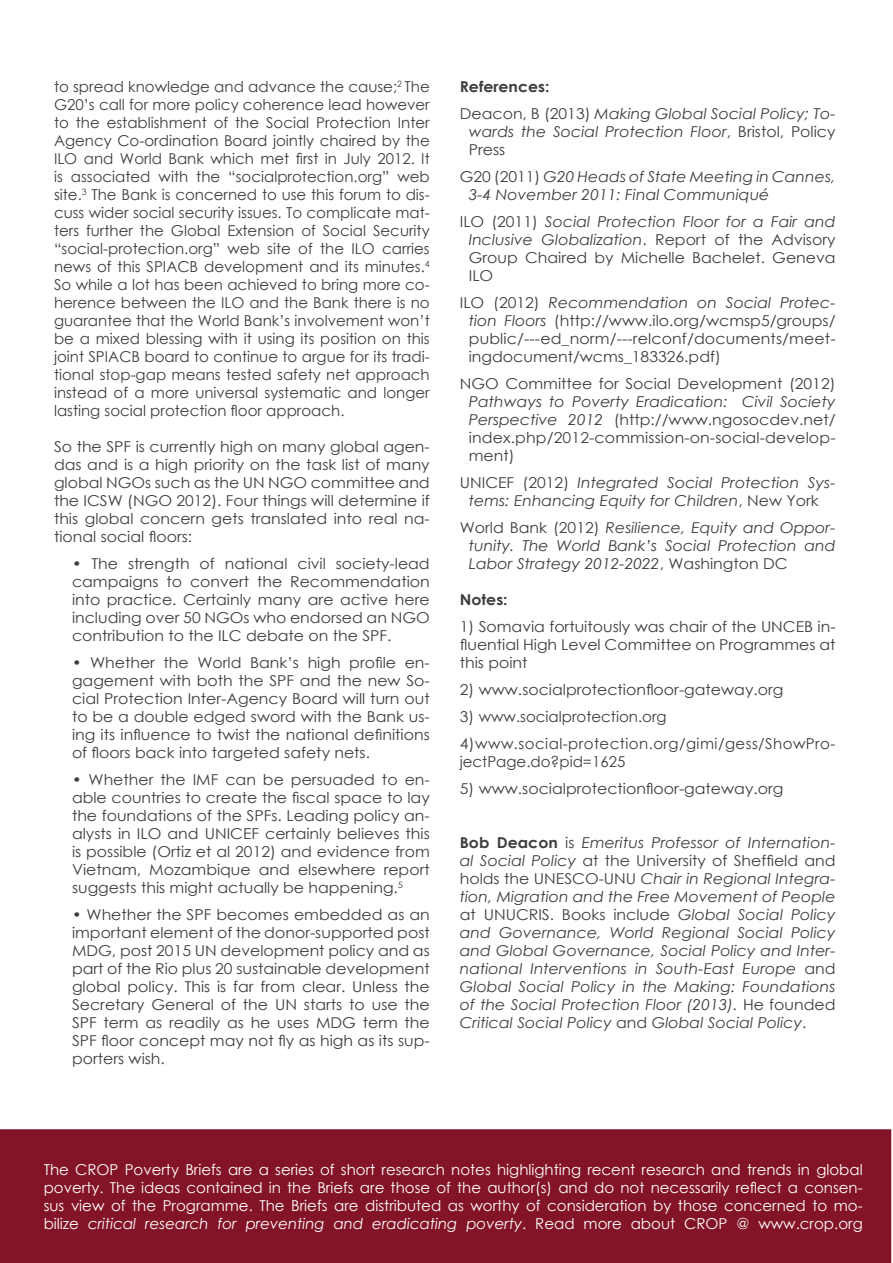
<style>
.page{position:relative;width:893px;height:1263px;background:#fff}
.page>*{position:absolute;margin:0;border:0;box-sizing:border-box;transform-origin:0 0}
.t1{font:15px/18px "Century Gothic";color:#3e3e3f;text-align:justify;scale:1.05 1}
.t2{font:15px/18px "Century Gothic";color:#3e3e3f;text-align:justify}
.t3{font:italic 15px/18px "Century Gothic";color:#3e3e3f;scale:1.05 1}
.t4{font:15px/18px "Century Gothic";color:#fff;text-align:justify}
.t5{font:15px/27px "Century Gothic";letter-spacing:.03em;color:#3e3e3f;scale:1.05 1}
.t6{font:700 15px "Century Gothic";color:#3e3e3f;scale:1.05 1}
.s1{font-weight:700;font-style:normal}
.s2{font-style:normal}
.s3{font-style:italic}
</style>
<div class="page">
<div style="left:0;top:1129px;width:891px;height:134px;background:#831326"></div>
<p class="t2" style="left:54px;top:77px;width:377px">to spread knowledge and advance the cause;<sup>2</sup> The G20’s call for more policy coherence lead however to the establishment of the Social Protection Inter Agency Co-ordination Board jointly chaired by the ILO and World Bank which met first in July 2012. It is associated with the “socialprotection.org” web site.<sup>3</sup> The Bank is concerned to use this forum to dis&shy;cuss wider social security issues. To complicate mat&shy;ters further the Global Extension of Social Security “social-protection.org” web site of the ILO carries news of this SPIACB development and its minutes.<sup>4<br></sup>So while a lot has been achieved to bring more co&shy;herence between the ILO and the Bank there is no guarantee that the World Bank’s involvement won’t be a mixed blessing with it using its position on this joint SPIACB board to continue to argue for its tradi&shy;tional stop-gap means tested safety net approach instead of a more universal systematic and longer lasting social protection floor approach.</p>
<p class="t1" style="left:54px;top:437px;width:359px">So the SPF is currently high on many global agen&shy;das and is a high priority on the task list of many global NGOs such as the UN NGO committee and the ICSW (NGO 2012). Four things will determine if this global concern gets translated into real na&shy;tional social floors:</p>
<p class="t1" style="left:72px;top:554px;width:342px">• The strength of national civil society-lead campaigns to convert the Recommendation into practice. Certainly many are active here including over 50 NGOs who endorsed an NGO contribution to the ILC debate on the SPF.</p>
<p class="t1" style="left:72px;top:653px;width:342px">• Whether the World Bank’s high profile en&shy;gagement with both the SPF and the new So&shy;cial Protection Inter-Agency Board will turn out to be a double edged sword with the Bank us&shy;ing its influence to twist the national definitions of floors back into targeted safety nets.</p>
<p class="t1" style="left:72px;top:770px;width:342px">• Whether the IMF can be persuaded to en&shy;able countries to create the fiscal space to lay the foundations of the SPFs. Leading policy an&shy;alysts in ILO and UNICEF certainly believes this is possible (Ortiz et al 2012) and evidence from Vietnam, Mozambique and elsewhere report suggests this might actually be happening.<sup>5</sup></p>
<p class="t1" style="left:72px;top:905px;width:342px">• Whether the SPF becomes embedded as an important element of the donor-supported post MDG, post 2015 UN development policy and as part of the Rio plus 20 sustainable development global policy. This is far from clear. Unless the Secretary General of the UN starts to use the SPF term as readily as he uses MDG term the SPF floor concept may not fly as high as its sup&shy;porters wish.</p>
<p class="t3" style="left:460px;top:73px;width:359px;line-height:27px"><span class="s1">References:<br></span><span class="s2">Deacon, B (2013)</span> Making Global Social Policy; To-</p>
<p class="t3" style="left:469px;top:122px;width:351px">wards the Social Protection Floor<span class="s2">, Bristol, Policy<br>Press</span></p>
<p class="t3" style="left:469px;top:167px;width:351px;text-indent:-9px"><span class="s2">G20 (2011)</span> G20 Heads of State Meeting in Cannes,<br>3-4 November 2011: Final Communiqué</p>
<p class="t1" style="left:469px;top:212px;width:351px;text-indent:-9px">ILO (2011) <span class="s3">Social Protection Floor for a Fair and Inclusive Globalization</span>. Report of the Advisory Group Chaired by Michelle Bachelet. Geneva ILO</p>
<p class="t1" style="left:469px;top:293px;width:351px;text-indent:-9px">ILO (2012) <span class="s3">Recommendation on Social Protec&shy;tion Floors</span> (http://www.ilo.org/wcmsp5/groups/ public/---ed_norm/---relconf/documents/meet&shy;ingdocument/wcms_183326.pdf)</p>
<p class="t1" style="left:460px;top:374px;width:359px">NGO Committee for Social Development (2012)</p>
<p class="t1" style="left:469px;top:392px;width:351px"><span class="s3">Pathways to Poverty Eradication: Civil Society Perspective 2012</span> (http://www.ngosocdev.net/ index.php/2012-commission-on-social-develop&shy;ment)</p>
<p class="t3" style="left:460px;top:473px;width:359px;text-align:center"><span class="s2">UNICEF (2012)</span> Integrated Social Protection Sys&shy;tems: Enhancing Equity for Children<span class="s2">, New York</span></p>
<p class="t3" style="left:469px;top:518px;width:351px;text-align:justify;text-indent:-9px"><span class="s2">World Bank (2012)</span> Resilience, Equity and Oppor&shy;tunity. The World Bank’s Social Protection and Labor Strategy 2012-2022<span class="s2">, Washington DC</span></p>
<p class="t6" style="left:460px;top:588px;width:47px">Notes:</p>
<p class="t1" style="left:460px;top:617px;width:359px">1) Somavia fortuitously was chair of the UNCEB in&shy;fluential High Level Committee on Programmes at this point</p>
<p class="t1" style="left:460px;top:680px;width:310px">2) www.socialprotectionfloor-gateway.org</p>
<p class="t5" style="left:460px;top:703px;width:359px">3) www.socialprotection.org<br>4)www.social-protection.org/gimi/gess/ShowPro-</p>
<p class="t2" style="left:460px;top:752px;width:167px">jectPage.do?pid=1625</p>
<p class="t1" style="left:460px;top:779px;width:310px">5) www.socialprotectionfloor-gateway.org</p>
<p class="t3" style="left:460px;top:833px;width:359px;text-align:justify"><span class="s1">Bob Deacon</span> <span class="s2">is</span> Emeritus Professor of Internation&shy;al Social Policy <span class="s2">at the University of Sheffield and holds the UNESCO-UNU</span> Chair in Regional Integra&shy;tion, Migration and the Free Movement of People <span class="s2">at UNUCRIS. Books include</span> Global Social Policy and Governance, World Regional Social Policy and Global Governance, Social Policy and Inter&shy;national Interventions in South-East Europe <span class="s2">and </span>Global Social Policy in the Making: Foundations of the Social Protection Floor (2013). <span class="s2">He founded </span>Critical Social Policy <span class="s2">and</span> Global Social Policy<span class="s2">.</span></p>
<p class="t4" style="left:44px;top:1160px;width:821px">The CROP Poverty Briefs are a series of short research notes highlighting recent research and trends in global poverty. The ideas contained in the Briefs are those of the author(s) and do not necessarily reflect a consen&shy;sus view of the Programme. The Briefs are distributed as worthy of consideration by those concerned to mo&shy;bilize <span class="s3">critical research for preventing and eradicating poverty</span>. Read more about CROP @ www.crop.org</p>
</div>
